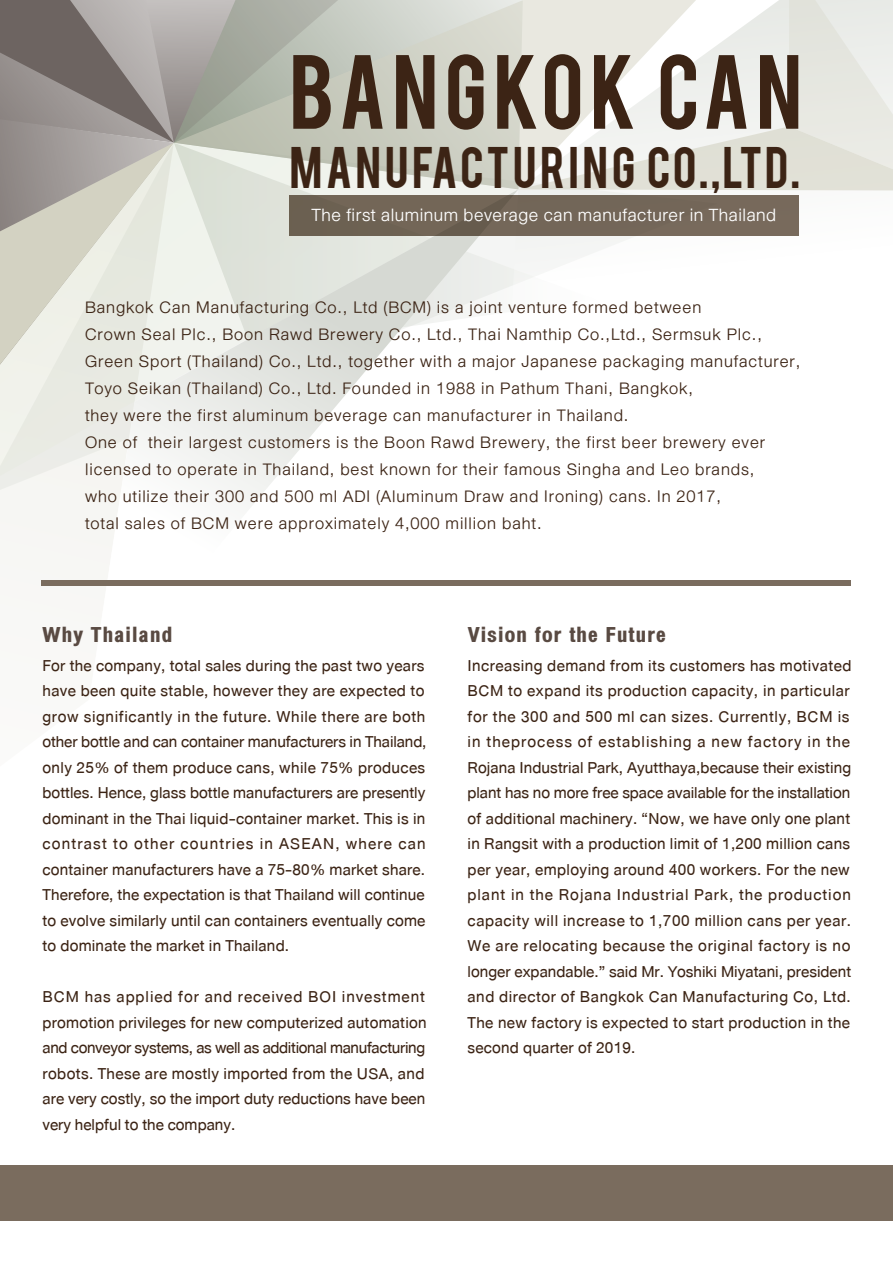
<style>
.page{position:relative;width:893px;height:1263px;background:#fff}
.page>*{position:absolute;margin:0;border:0;box-sizing:border-box;transform-origin:0 0}
.t1{font:82.65px "Bebas";letter-spacing:.07em;color:#3c2415}
.t2{font:46.05px "Bebas";letter-spacing:.07em;color:#3c2415}
.t3{font:900 condensed 30px "DB Heavent";letter-spacing:.04em;color:#594a42}
.t4{font:300 25.5px "DB Heaventt";letter-spacing:.02em;color:#fff}
.t5{font:300 24px/27px "DB Heaventt";letter-spacing:.035em;color:#3c2415}
.t6{font:22.5px/25.5px "DB Heavent";letter-spacing:.01em;color:#3c2415;text-align:justify}
</style>
<div class="page">
<svg style="left:356px;top:0;width:153px;height:143px;background:#d1d3c8"></svg>
<svg style="left:0;top:0;width:356px;height:143px;background:#a2a09a"></svg>
<div style="left:0;top:496px;width:89px;height:84px;background:#f7f6f4"></div>
<svg style="left:0;top:143px;width:509px;height:353px;background:#d5d5cc"></svg>
<svg style="left:509px;top:0;width:129px;height:283px"></svg>
<svg style="left:89px;top:189px;width:429px;height:399px"></svg>
<svg style="left:518px;top:0;width:375px;height:191px"></svg>
<div style="left:0;top:1165px;width:893px;height:55px;background:#7a6c5e"></div>
<div style="left:41px;top:580px;width:809px;height:6px;background:#7a6c5e"></div>
<div style="left:289px;top:195px;width:510px;height:41px;background:#736658"></div>
<h1 class="t1" style="left:289px;top:32px;width:514px">BANGKOK CAN</h1>
<h2 class="t2" style="left:289px;top:134px;width:513px">MANUFACTURING CO.,LTD.</h2>
<p class="t4" style="left:311px;top:201px;width:466px">The first aluminum beverage can manufacturer in Thailand</p>
<p class="t5" style="left:85px;top:294px;width:717px">Bangkok Can Manufacturing Co., Ltd (BCM) is a joint venture formed between<br>Crown Seal Plc., Boon Rawd Brewery Co., Ltd., Thai Namthip Co.,Ltd., Sermsuk Plc., Green Sport (Thailand) Co., Ltd., together with a major Japanese packaging manufacturer, Toyo Seikan (Thailand) Co., Ltd. Founded in 1988 in Pathum Thani, Bangkok,<br>they were the first aluminum beverage can manufacturer in Thailand.<br>One of their largest customers is the Boon Rawd Brewery, the first beer brewery ever licensed to operate in Thailand, best known for their famous Singha and Leo brands,<br>who utilize their 300 and 500 ml ADI (Aluminum Draw and Ironing) cans. In 2017,<br>total sales of BCM were approximately 4,000 million baht.</p>
<h3 class="t3" style="left:43px;top:617px;width:131px">Why Thailand</h3>
<h3 class="t3" style="left:468px;top:617px;width:200px">Vision for the Future</h3>
<p class="t6" style="left:43px;top:653px;width:385px">For the company, total sales during the past two years have been quite stable, however they are expected to grow significantly in the future. While there are both other bottle and can container manufacturers in Thailand, only 25% of them produce cans, while 75% produces bottles. Hence, glass bottle manufacturers are presently dominant in the Thai liquid-container market. This is in contrast to other countries in ASEAN, where can container manufacturers have a 75-80% market share.<br>Therefore, the expectation is that Thailand will continue to evolve similarly until can containers eventually come to dominate the market in Thailand.</p>
<p class="t6" style="left:43px;top:984px;width:386px">BCM has applied for and received BOI investment promotion privileges for new computerized automation and conveyor systems, as well as additional manufacturing robots. These are mostly imported from the USA, and are very costly, so the import duty reductions have been very helpful to the company.</p>
<p class="t6" style="left:468px;top:653px;width:385px">Increasing demand from its customers has motivated BCM to expand its production capacity, in particular for the 300 and 500 ml can sizes. Currently, BCM is in theprocess of establishing a new factory in the Rojana Industrial Park, Ayutthaya,because their existing plant has no more free space available for the installation of additional machinery. “Now, we have only one plant in Rangsit with a production limit of 1,200 million cans per year, employing around 400 workers. For the new plant in the Rojana Industrial Park, the production capacity will increase to 1,700 million cans per year.<br>We are relocating because the original factory is no longer expandable.” said Mr. Yoshiki Miyatani, president and director of Bangkok Can Manufacturing Co, Ltd.<br>The new factory is expected to start production in the second quarter of 2019.</p>
</div>
